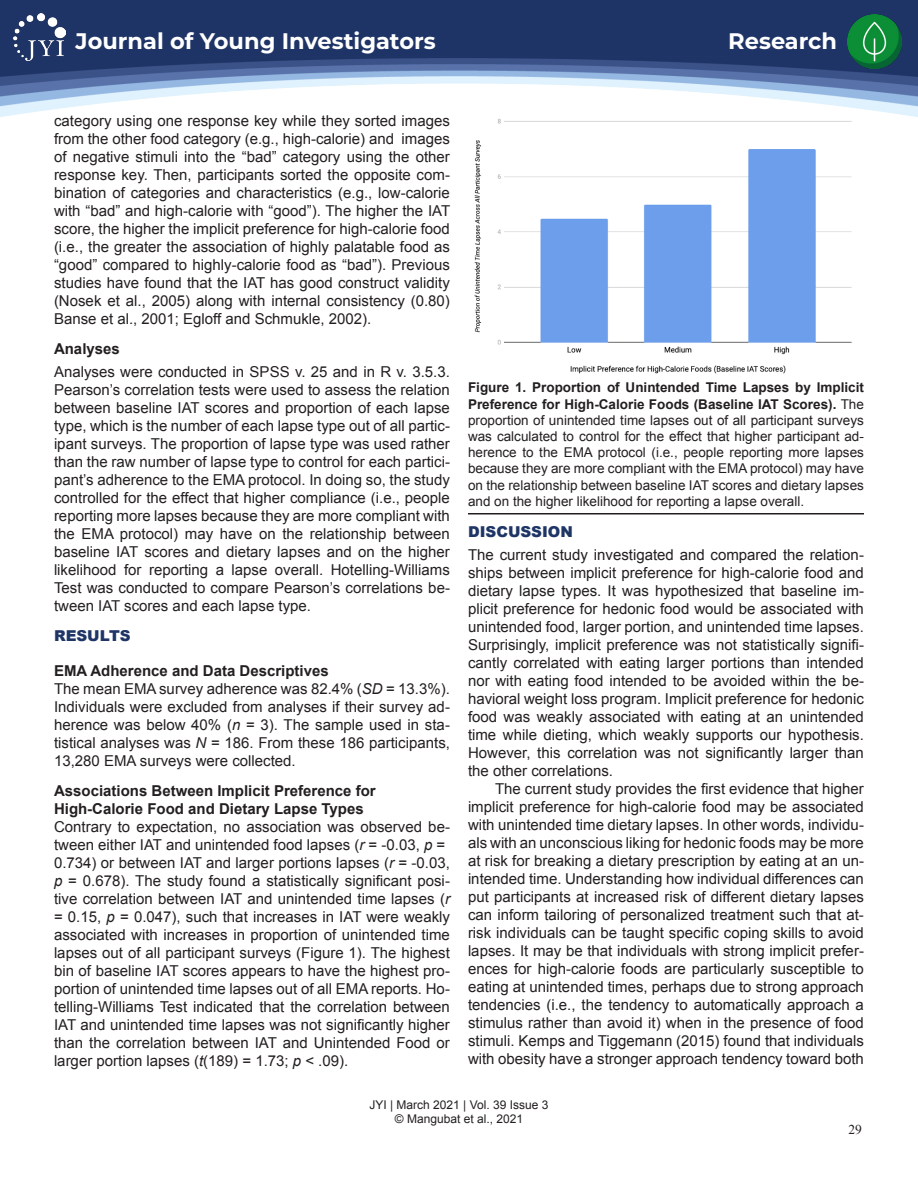
<style>
.page{position:relative;width:918px;height:1188px;background:#fff}
.page>*{position:absolute;margin:0;border:0;box-sizing:border-box;transform-origin:0 0}
.t1{font:700 22.5px "Montserrat";color:#fff}
.t2{font:15px/18px "Arial";color:#231f20;text-align:justify}
.t3{font:700 15px/18px "Arial";color:#231f20}
.t4{font:900 15px "Arial";color:#1e3566}
.t5{font:13.5px/16.2px "Arial";color:#231f20;text-align:justify}
.t6{font:13.5px "Times New Roman";color:#231f20}
.t7{font:12px/14.4px "Arial";color:#231f20;text-align:center}
.s1{font-weight:700}
.s2{font-style:italic}
</style>
<div class="page">
<div style="left:0;top:0;width:918px;height:22px;background:#1f3466"></div>
<img style="left:0;top:22px;width:918px;height:95px">
<img style="left:847px;top:14px;width:55px;height:55px">
<img style="left:14px;top:14px;width:51px;height:47px">
<img style="left:468px;top:116px;width:396px;height:258px">
<hr style="left:468px;top:513px;width:396px;height:1px;background:#231f20">
<h1 class="t1" style="left:76px;top:25px;width:362px">Journal of Young Investigators</h1>
<h1 class="t1" style="left:728px;top:25px;width:110px">Research</h1>
<p class="t2" style="left:54px;top:112px;width:398px">category using one response key while they sorted images from the other food category (e.g., high-calorie) and images of negative stimuli into the “bad” category using the other response key. Then, participants sorted the opposite com&shy;bination of categories and characteristics (e.g., low-calorie with “bad” and high-calorie with “good”). The higher the IAT score, the higher the implicit preference for high-calorie food (i.e., the greater the association of highly palatable food as “good” compared to highly-calorie food as “bad”). Previous studies have found that the IAT has good construct validity (Nosek et al., 2005) along with internal consistency (0.80)<br>Banse et al., 2001; Egloff and Schmukle, 2002).</p>
<p class="t3" style="left:54px;top:340px;width:67px">Analyses</p>
<p class="t2" style="left:54px;top:362px;width:398px">Analyses were conducted in SPSS v. 25 and in R v. 3.5.3.<br>Pearson’s correlation tests were used to assess the relation between baseline IAT scores and proportion of each lapse type, which is the number of each lapse type out of all partic&shy;ipant surveys. The proportion of lapse type was used rather than the raw number of lapse type to control for each partici&shy;pant’s adherence to the EMA protocol. In doing so, the study controlled for the effect that higher compliance (i.e., people reporting more lapses because they are more compliant with the EMA protocol) may have on the relationship between baseline IAT scores and dietary lapses and on the higher likelihood for reporting a lapse overall. Hotelling-Williams Test was conducted to compare Pearson’s correlations be&shy;tween IAT scores and each lapse type.</p>
<p class="t4" style="left:54px;top:625px;width:78px">RESULTS</p>
<p class="t2" style="left:54px;top:662px;width:398px;text-align:left"><span class="s1">EMA Adherence and Data Descriptives<br></span>The mean EMA survey adherence was 82.4% (<span class="s2">SD</span> = 13.3%).<br>Individuals were excluded from analyses if their survey ad&shy;herence was below 40% (<span class="s2">n</span> = 3). The sample used in sta&shy;tistical analyses was <span class="s2">N</span> = 186. From these 186 participants, 13,280 EMA surveys were collected.</p>
<p class="t3" style="left:54px;top:782px;width:323px">Associations Between Implicit Preference for<br>High-Calorie Food and Dietary Lapse Types</p>
<p class="t2" style="left:54px;top:818px;width:398px;text-align:left">Contrary to expectation, no association was observed be&shy;tween either IAT and unintended food lapses (<span class="s2">r</span> = -0.03, <span class="s2">p</span> = 0.734) or between IAT and larger portions lapses (<span class="s2">r</span> = -0.03, <span class="s2">p</span> = 0.678). The study found a statistically significant posi&shy;tive correlation between IAT and unintended time lapses (<span class="s2">r </span>= 0.15, <span class="s2">p</span> = 0.047), such that increases in IAT were weakly associated with increases in proportion of unintended time lapses out of all participant surveys (Figure 1). The highest bin of baseline IAT scores appears to have the highest pro&shy;portion of unintended time lapses out of all EMA reports. Ho&shy;telling-Williams Test indicated that the correlation between IAT and unintended time lapses was not significantly higher than the correlation between IAT and Unintended Food or larger portion lapses (<span class="s2">t</span>(189) = 1.73; <span class="s2">p</span> &lt; .09).</p>
<p class="t5" style="left:468px;top:380px;width:398px"><span class="s1">Figure 1. Proportion of Unintended Time Lapses by Implicit Preference for High-Calorie Foods (Baseline IAT Scores).</span> The proportion of unintended time lapses out of all participant surveys was calculated to control for the effect that higher participant ad&shy;herence to the EMA protocol (i.e., people reporting more lapses because they are more compliant with the EMA protocol) may have on the relationship between baseline IAT scores and dietary lapses and on the higher likelihood for reporting a lapse overall.</p>
<p class="t4" style="left:468px;top:521px;width:106px">DISCUSSION</p>
<p class="t2" style="left:468px;top:546px;width:397px">The current study investigated and compared the relation&shy;ships between implicit preference for high-calorie food and dietary lapse types. It was hypothesized that baseline im&shy;plicit preference for hedonic food would be associated with unintended food, larger portion, and unintended time lapses.<br>Surprisingly, implicit preference was not statistically signifi&shy;cantly correlated with eating larger portions than intended nor with eating food intended to be avoided within the be&shy;havioral weight loss program. Implicit preference for hedonic food was weakly associated with eating at an unintended time while dieting, which weakly supports our hypothesis.<br>However, this correlation was not significantly larger than the other correlations.</p>
<p class="t2" style="left:468px;top:780px;width:398px;text-indent:27px">The current study provides the first evidence that higher implicit preference for high-calorie food may be associated with unintended time dietary lapses. In other words, individu&shy;als with an unconscious liking for hedonic foods may be more at risk for breaking a dietary prescription by eating at an un&shy;intended time. Understanding how individual differences can put participants at increased risk of different dietary lapses can inform tailoring of personalized treatment such that at&shy;risk individuals can be taught specific coping skills to avoid lapses. It may be that individuals with strong implicit prefer&shy;ences for high-calorie foods are particularly susceptible to eating at unintended times, perhaps due to strong approach tendencies (i.e., the tendency to automatically approach a stimulus rather than avoid it) when in the presence of food stimuli. Kemps and Tiggemann (2015) found that individuals with obesity have a stronger approach tendency toward both</p>
<p class="t7" style="left:370px;top:1098px;width:180px">JYI | March 2021 | Vol. 39 Issue 3 © Mangubat et al., 2021</p>
<p class="t6" style="left:848px;top:1120px;width:15px">29</p>
</div>
